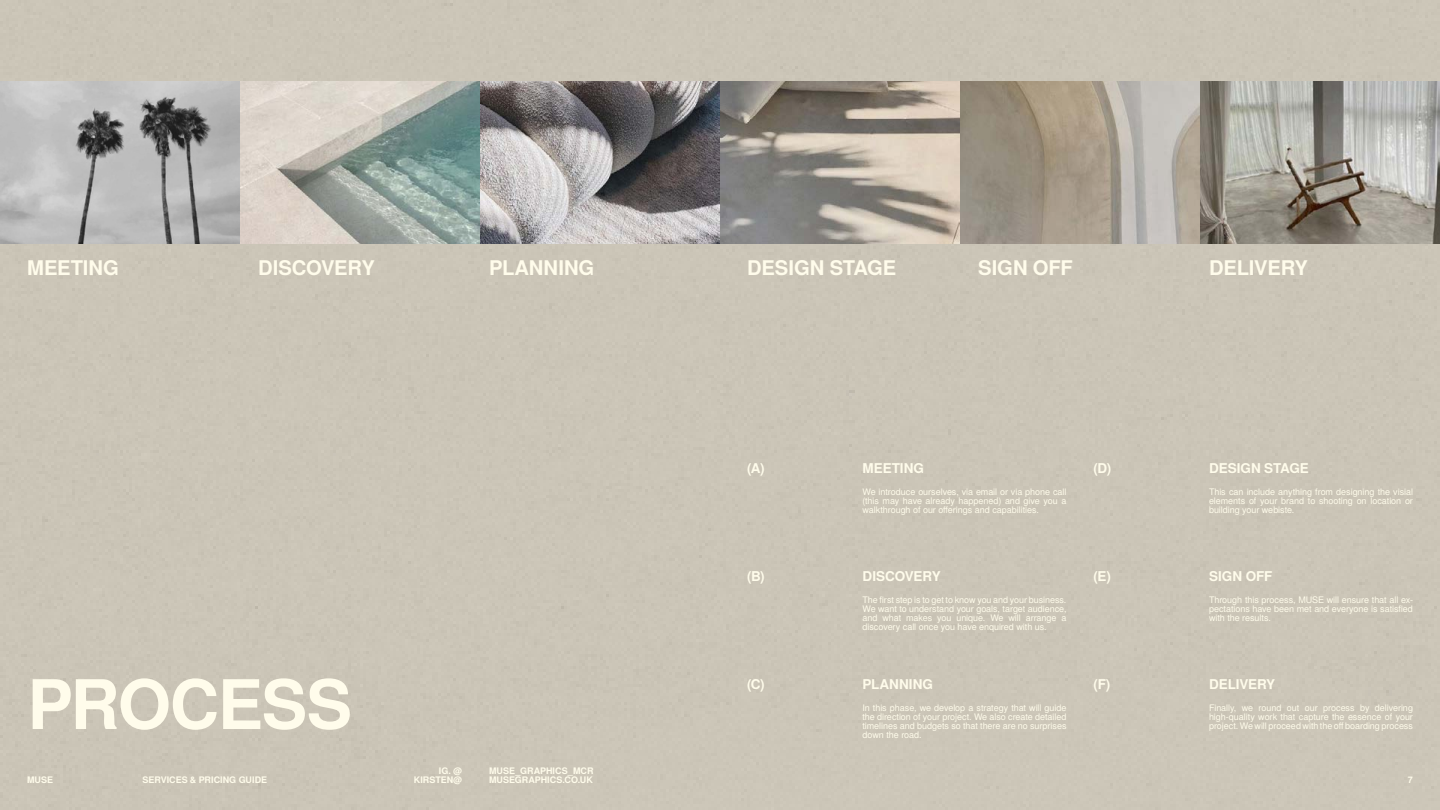
<style>
.page{position:relative;width:1440px;height:810px;background:#cbc5b7}
.page>*{position:absolute;margin:0;border:0;box-sizing:border-box;transform-origin:0 0}
.t1{font:700 68.32px "Te X Gyre Heros";letter-spacing:-.02em;color:#fffceb}
.t2{font:700 20.25px "Te X Gyre Heros";letter-spacing:-.005em;color:#fffceb}
.t3{font:700 13.5px "Te X Gyre Heros";letter-spacing:-.005em;color:#fffceb}
.t4{font:9px/9px "Te X Gyre Heros";letter-spacing:-.005em;color:#fffceb;text-align:justify}
.t5{font:700 9px/9px "Te X Gyre Heros";color:#fffceb}
</style>
<div class="page">
<img style="left:0;top:81px;width:1440px;height:162px">
<h2 class="t2" style="left:27px;top:252px;width:93px">MEETING</h2>
<h2 class="t2" style="left:258px;top:252px;width:118px">DISCOVERY</h2>
<h2 class="t2" style="left:489px;top:252px;width:107px">PLANNING</h2>
<h2 class="t2" style="left:747px;top:252px;width:151px">DESIGN STAGE</h2>
<h2 class="t2" style="left:978px;top:252px;width:96px">SIGN OFF</h2>
<h2 class="t2" style="left:1209px;top:252px;width:100px">DELIVERY</h2>
<h3 class="t3" style="left:863px;top:457px;width:63px">MEETING</h3>
<h3 class="t3" style="left:1209px;top:457px;width:101px">DESIGN STAGE</h3>
<h3 class="t3" style="left:747px;top:457px;width:19px">(A)</h3>
<h3 class="t3" style="left:1094px;top:457px;width:19px">(D)</h3>
<p class="t4" style="left:862px;top:487px;width:205px">We introduce ourselves, via email or via phone call (this may have already happened) and give you a walkthrough of our offerings and capabilities.</p>
<p class="t4" style="left:1209px;top:487px;width:206px">This can include anything from designing the visial elements of your brand to shooting on location or building your webiste.</p>
<h3 class="t3" style="left:863px;top:565px;width:80px">DISCOVERY</h3>
<h3 class="t3" style="left:747px;top:565px;width:19px">(B)</h3>
<h3 class="t3" style="left:1094px;top:565px;width:19px">(E)</h3>
<h3 class="t3" style="left:1209px;top:565px;width:65px">SIGN OFF</h3>
<p class="t4" style="left:862px;top:595px;width:206px">The first step is to get to know you and your business.<br>We want to understand your goals, target audience, and what makes you unique. We will arrange a discovery call once you have enquired with us.</p>
<p class="t4" style="left:1209px;top:595px;width:206px">Through this process, MUSE will ensure that all ex&shy;pectations have been met and everyone is satisfied with the results.</p>
<h1 class="t1" style="left:27px;top:652px;width:326px">PROCESS</h1>
<h3 class="t3" style="left:747px;top:673px;width:19px">(C)</h3>
<h3 class="t3" style="left:1094px;top:673px;width:18px">(F)</h3>
<h3 class="t3" style="left:863px;top:673px;width:72px">PLANNING</h3>
<h3 class="t3" style="left:1209px;top:673px;width:68px">DELIVERY</h3>
<p class="t4" style="left:862px;top:703px;width:206px">In this phase, we develop a strategy that will guide the direction of your project. We also create detailed timelines and budgets so that there are no surprises down the road.</p>
<p class="t4" style="left:1209px;top:703px;width:206px">Finally, we round out our process by delivering high-quality work that capture the essence of your project. We will proceed with the off boarding process</p>
<p class="t5" style="left:439px;top:766px;width:25px">IG. @</p>
<p class="t5" style="left:27px;top:775px;width:28px">MUSE</p>
<p class="t5" style="left:143px;top:775px;width:126px">SERVICES &amp; PRICING GUIDE</p>
<p class="t5" style="left:414px;top:775px;width:50px">KIRSTEN@</p>
<p class="t5" style="left:489px;top:766px;width:106px">MUSE_GRAPHICS_MCR<br>MUSEGRAPHICS.CO.UK</p>
<p class="t5" style="left:1408px;top:775px;width:7px">7</p>
</div>
